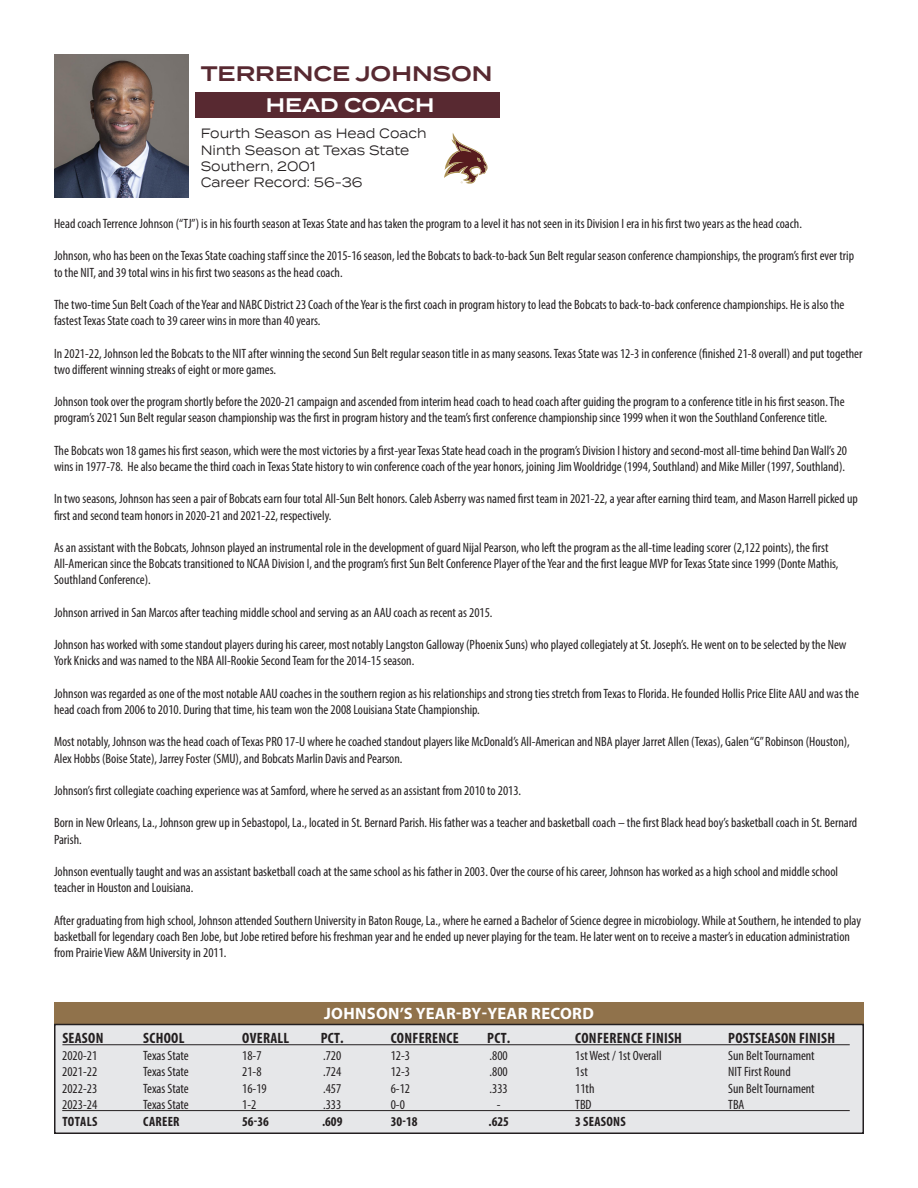
<style>
.page{position:relative;width:918px;height:1188px;background:#fff}
.page>*{position:absolute;margin:0;border:0;box-sizing:border-box;transform-origin:0 0}
.t1{font:600 21px "Termina";color:#582931}
.t2{font:600 19.65px "Termina";color:#fff}
.Paragraph_Style_1{font:700 16.5px "Myriad Pro";letter-spacing:.02em;color:#fff}
.t3{font:700 condensed 15px "Myriad Pro";letter-spacing:.02em;color:#231f20}
.t4{font:condensed 13.5px/16.2px "Myriad Pro";color:#231f20}
.t5{font:13.5px "Termina";color:#231f20;scale:.9 1}
.t6{font:700 condensed 13.5px "Myriad Pro";letter-spacing:.02em;color:#231f20}
</style>
<div class="page">
<img style="left:54px;top:54px;width:135px;height:144px">
<div style="left:195px;top:92px;width:304px;height:25px;background:#582931"></div>
<svg style="left:444px;top:133px;width:44px;height:51px"></svg>
<div style="left:54px;top:1002px;width:810px;height:22px;background:#90724b"></div>
<div style="left:55px;top:1024px;width:808px;height:109px;background:#e6e7e9"></div>
<hr style="left:62px;top:1044px;width:788px;height:1px;background:#231f20">
<hr style="left:62px;top:1110px;width:788px;height:1px;background:#231f20">
<div style="left:54px;top:1024px;width:810px;height:110px;border:2px solid #231f20"></div>
<p class="t1" style="left:201px;top:58px;width:293px">TERRENCE JOHNSON</p>
<p class="t2" style="left:266px;top:91px;width:170px">HEAD COACH</p>
<p class="t5" style="left:201px;top:124px;width:253px">Fourth Season as Head Coach</p>
<p class="t5" style="left:201px;top:140px;width:233px">Ninth Season at Texas State</p>
<p class="t5" style="left:201px;top:156px;width:129px">Southern, 2001</p>
<p class="t5" style="left:201px;top:172px;width:181px">Career Record: 56-36</p>
<p class="t4" style="left:54px;top:215px;width:749px">Head coach Terrence Johnson (“TJ”) is in his fourth season at Texas State and has taken the program to a level it has not seen in its Division I era in his first two years as the head coach.</p>
<p class="t4" style="left:54px;top:248px;width:802px">Johnson, who has been on the Texas State coaching staff since the 2015-16 season, led the Bobcats to back-to-back Sun Belt regular season conference championships, the program’s first ever trip to the NIT, and 39 total wins in his first two seasons as the head coach.</p>
<p class="t4" style="left:54px;top:296px;width:792px">The two-time Sun Belt Coach of the Year and NABC District 23 Coach of the Year is the first coach in program history to lead the Bobcats to back-to-back conference championships. He is also the fastest Texas State coach to 39 career wins in more than 40 years.</p>
<p class="t4" style="left:54px;top:345px;width:810px">In 2021-22, Johnson led the Bobcats to the NIT after winning the second Sun Belt regular season title in as many seasons. Texas State was 12-3 in conference (finished 21-8 overall) and put together two different winning streaks of eight or more games.</p>
<p class="t4" style="left:54px;top:393px;width:792px">Johnson took over the program shortly before the 2020-21 campaign and ascended from interim head coach to head coach after guiding the program to a conference title in his first season. The program’s 2021 Sun Belt regular season championship was the first in program history and the team’s first conference championship since 1999 when it won the Southland Conference title.</p>
<p class="t4" style="left:54px;top:442px;width:795px">The Bobcats won 18 games his first season, which were the most victories by a first-year Texas State head coach in the program’s Division I history and second-most all-time behind Dan Wall’s 20 wins in 1977-78. He also became the third coach in Texas State history to win conference coach of the year honors, joining Jim Wooldridge (1994, Southland) and Mike Miller (1997, Southland).</p>
<p class="t4" style="left:54px;top:491px;width:805px">In two seasons, Johnson has seen a pair of Bobcats earn four total All-Sun Belt honors. Caleb Asberry was named first team in 2021-22, a year after earning third team, and Mason Harrell picked up first and second team honors in 2020-21 and 2021-22, respectively.</p>
<p class="t4" style="left:54px;top:539px;width:786px">As an assistant with the Bobcats, Johnson played an instrumental role in the development of guard Nijal Pearson, who left the program as the all-time leading scorer (2,122 points), the first<br>All-American since the Bobcats transitioned to NCAA Division I, and the program’s first Sun Belt Conference Player of the Year and the first league MVP for Texas State since 1999 (Donte Mathis,<br>Southland Conference).</p>
<p class="t4" style="left:54px;top:604px;width:440px">Johnson arrived in San Marcos after teaching middle school and serving as an AAU coach as recent as 2015.</p>
<p class="t4" style="left:54px;top:636px;width:794px">Johnson has worked with some standout players during his career, most notably Langston Galloway (Phoenix Suns) who played collegiately at St. Joseph’s. He went on to be selected by the New<br>York Knicks and was named to the NBA All-Rookie Second Team for the 2014-15 season.</p>
<p class="t4" style="left:54px;top:685px;width:806px">Johnson was regarded as one of the most notable AAU coaches in the southern region as his relationships and strong ties stretch from Texas to Florida. He founded Hollis Price Elite AAU and was the head coach from 2006 to 2010. During that time, his team won the 2008 Louisiana State Championship.</p>
<p class="t4" style="left:54px;top:734px;width:797px">Most notably, Johnson was the head coach of Texas PRO 17-U where he coached standout players like McDonald’s All-American and NBA player Jarret Allen (Texas), Galen “G” Robinson (Houston),<br>Alex Hobbs (Boise State), Jarrey Foster (SMU), and Bobcats Marlin Davis and Pearson.</p>
<p class="t4" style="left:54px;top:782px;width:469px">Johnson’s first collegiate coaching experience was at Samford, where he served as an assistant from 2010 to 2013.</p>
<p class="t4" style="left:54px;top:815px;width:805px">Born in New Orleans, La., Johnson grew up in Sebastopol, La., located in St. Bernard Parish. His father was a teacher and basketball coach – the first Black head boy’s basketball coach in St. Bernard<br>Parish.</p>
<p class="t4" style="left:54px;top:863px;width:786px">Johnson eventually taught and was an assistant basketball coach at the same school as his father in 2003. Over the course of his career, Johnson has worked as a high school and middle school teacher in Houston and Louisiana.</p>
<p class="t4" style="left:54px;top:912px;width:809px">After graduating from high school, Johnson attended Southern University in Baton Rouge, La., where he earned a Bachelor of Science degree in microbiology. While at Southern, he intended to play basketball for legendary coach Ben Jobe, but Jobe retired before his freshman year and he ended up never playing for the team. He later went on to receive a master’s in education administration from Prairie View A&amp;M University in 2011.</p>
<p class="Paragraph_Style_1" style="left:324px;top:1003px;width:271px">JOHNSON’S YEAR-BY-YEAR RECORD</p>
<p class="t3" style="left:62px;top:1029px;width:43px">SEASON</p>
<p class="t3" style="left:143px;top:1029px;width:43px">SCHOOL</p>
<p class="t3" style="left:242px;top:1029px;width:49px">OVERALL</p>
<p class="t3" style="left:321px;top:1029px;width:24px">PCT.</p>
<p class="t3" style="left:391px;top:1029px;width:69px">CONFERENCE</p>
<p class="t3" style="left:487px;top:1029px;width:24px">PCT.</p>
<p class="t3" style="left:575px;top:1029px;width:108px">CONFERENCE FINISH</p>
<p class="t3" style="left:728px;top:1029px;width:109px">POSTSEASON FINISH</p>
<p class="t4" style="left:62px;top:1047px;width:36px">2020-21</p>
<p class="t4" style="left:143px;top:1047px;width:47px">Texas State</p>
<p class="t4" style="left:242px;top:1047px;width:21px">18-7</p>
<p class="t4" style="left:323px;top:1047px;width:20px">.720</p>
<p class="t4" style="left:391px;top:1047px;width:21px">12-3</p>
<p class="t4" style="left:490px;top:1047px;width:20px">.800</p>
<p class="t4" style="left:575px;top:1047px;width:88px">1st West / 1st Overall</p>
<p class="t4" style="left:728px;top:1047px;width:88px">Sun Belt Tournament</p>
<p class="t4" style="left:62px;top:1064px;width:36px">2021-22</p>
<p class="t4" style="left:143px;top:1064px;width:47px">Texas State</p>
<p class="t4" style="left:242px;top:1064px;width:21px">21-8</p>
<p class="t4" style="left:323px;top:1064px;width:20px">.724</p>
<p class="t4" style="left:391px;top:1064px;width:21px">12-3</p>
<p class="t4" style="left:490px;top:1064px;width:20px">.800</p>
<p class="t4" style="left:575px;top:1064px;width:14px">1st</p>
<p class="t4" style="left:728px;top:1064px;width:64px">NIT First Round</p>
<p class="t4" style="left:62px;top:1080px;width:36px">2022-23</p>
<p class="t4" style="left:143px;top:1080px;width:47px">Texas State</p>
<p class="t4" style="left:242px;top:1080px;width:26px">16-19</p>
<p class="t4" style="left:323px;top:1080px;width:20px">.457</p>
<p class="t4" style="left:391px;top:1080px;width:21px">6-12</p>
<p class="t4" style="left:490px;top:1080px;width:20px">.333</p>
<p class="t4" style="left:575px;top:1080px;width:21px">11th</p>
<p class="t4" style="left:728px;top:1080px;width:88px">Sun Belt Tournament</p>
<p class="t4" style="left:62px;top:1097px;width:36px">2023-24</p>
<p class="t4" style="left:143px;top:1097px;width:47px">Texas State</p>
<p class="t4" style="left:242px;top:1097px;width:16px">1-2</p>
<p class="t4" style="left:323px;top:1097px;width:20px">.333</p>
<p class="t4" style="left:391px;top:1097px;width:16px">0-0</p>
<p class="t4" style="left:497px;top:1097px;width:5px">-</p>
<p class="t4" style="left:575px;top:1097px;width:18px">TBD</p>
<p class="t4" style="left:728px;top:1097px;width:18px">TBA</p>
<p class="t6" style="left:62px;top:1113px;width:37px">TOTALS</p>
<p class="t6" style="left:143px;top:1113px;width:38px">CAREER</p>
<p class="t6" style="left:242px;top:1113px;width:28px">56-36</p>
<p class="t6" style="left:322px;top:1113px;width:22px">.609</p>
<p class="t6" style="left:391px;top:1113px;width:28px">30-18</p>
<p class="t6" style="left:489px;top:1113px;width:22px">.625</p>
<p class="t6" style="left:575px;top:1113px;width:52px">3 SEASONS</p>
</div>
